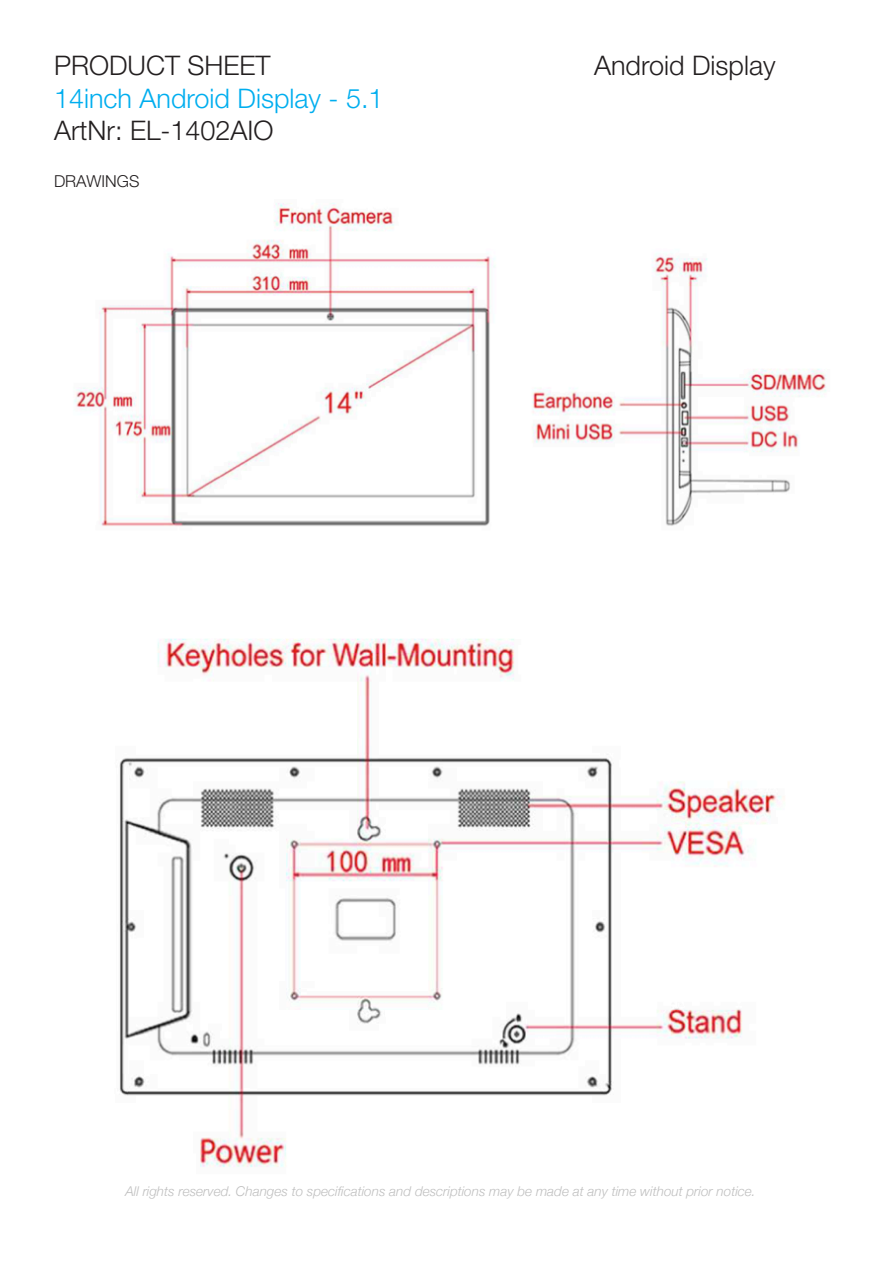
<style>
.page{position:relative;width:893px;height:1263px;background:#fff}
.page>*{position:absolute;margin:0;border:0;box-sizing:border-box;transform-origin:0 0}
.t1{font:300 27px "Helvetica Neue LT";color:#231f20}
.t2{font:300 27px "Helvetica Neue LT";color:#00aeef}
.t3{font:300 16.5px "Helvetica Neue LT";color:#231f20}
.t4{font:italic 300 13.5px "Helvetica Neue";color:#bfbfbf}
</style>
<div class="page">
<img style="left:74px;top:203px;width:753px;height:964px">
<p class="t1" style="left:54px;top:49px;width:218px">PRODUCT SHEET</p>
<p class="t1" style="left:594px;top:49px;width:183px">Android Display</p>
<p class="t2" style="left:54px;top:81px;width:331px">14inch Android Display - 5.1</p>
<p class="t1" style="left:54px;top:114px;width:221px">ArtNr: EL-1402AIO</p>
<p class="t3" style="left:54px;top:171px;width:87px">DRAWINGS</p>
<p class="t4" style="left:125px;top:1181px;width:632px">All rights reserved. Changes to specifications and descriptions may be made at any time without prior notice.</p>
</div>
